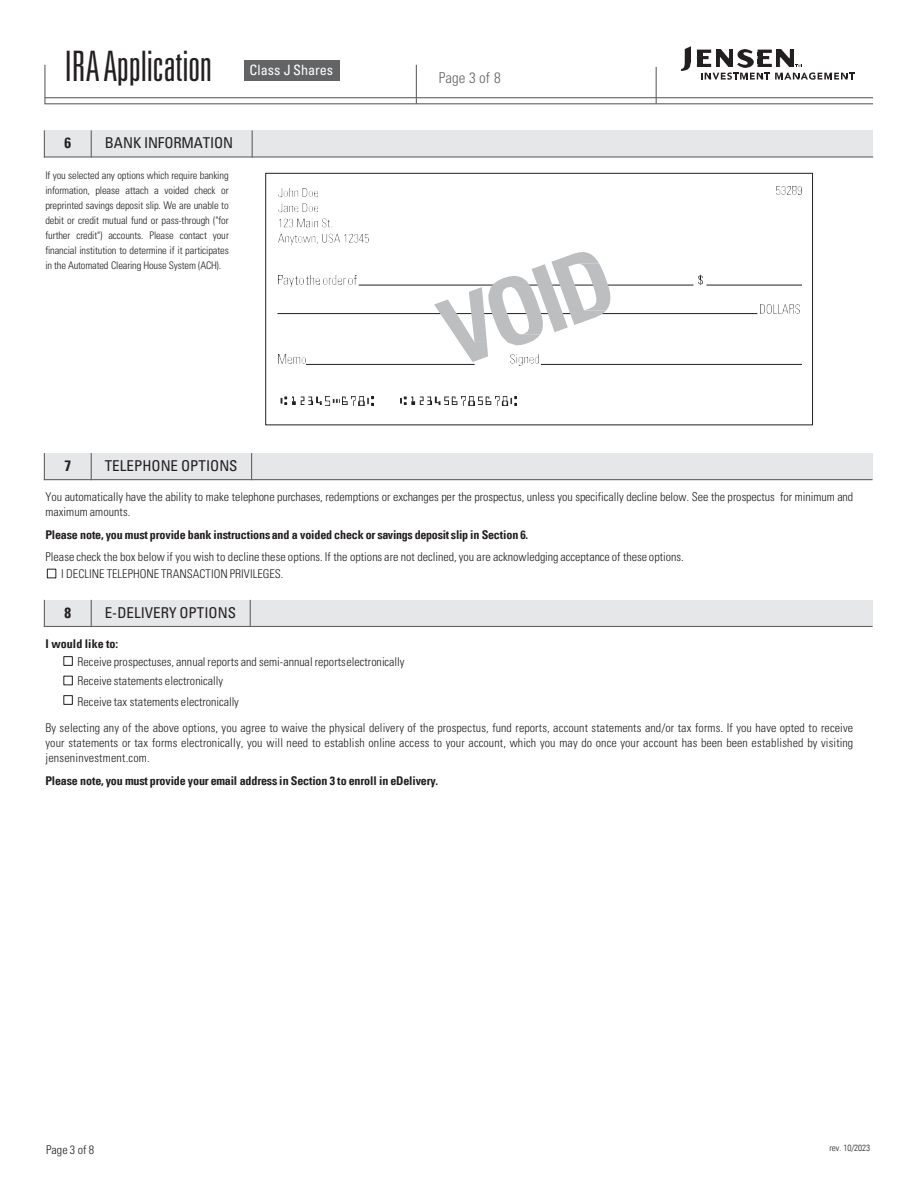
<style>
.page{position:relative;width:918px;height:1188px;background:#fff}
.page>*{position:absolute;margin:0;border:0;box-sizing:border-box;transform-origin:0 0}
.t1{font:300 ultra-condensed 42px "Univers LT Std";color:#231f20}
.t2{font:condensed 15px "Univers LT Std";color:#231f20}
.t3{font:300 condensed 15px "Univers LT Std";color:#636466}
.t4{font:700 condensed 15px "Univers LT";color:#231f20}
.t5{font:condensed 14.25px "Univers LT Std";letter-spacing:-.005em;color:#fff}
.t6{font:300 condensed 12px/15px "Univers LT Std";letter-spacing:.005em;color:#231f20}
.t7{font:700 condensed 12px "Univers LT";letter-spacing:-.01em;color:#231f20}
.t8{font:300 condensed 10.5px/15px "Univers LT Std";letter-spacing:-.015em;color:#231f20;text-align:justify}
.t9{font:300 condensed 9px "Univers LT";letter-spacing:-.005em;color:#231f20}
.s1{font-family:"Univers LT"}
</style>
<div class="page">
<hr style="left:44px;top:65px;width:2px;height:39px;background:#636466">
<hr style="left:416px;top:65px;width:1px;height:39px;background:#636466">
<hr style="left:45px;top:97px;width:828px;height:1px;background:#636466">
<hr style="left:44px;top:103px;width:829px;height:1px;background:#636466">
<hr style="left:656px;top:67px;width:1px;height:37px;background:#636466">
<img style="left:681px;top:47px;width:9px;height:23px">
<img style="left:737px;top:49px;width:16px;height:4px">
<hr style="left:758px;top:50px;width:14px;height:3px;background:#231f20">
<img style="left:777px;top:50px;width:16px;height:3px">
<hr style="left:697px;top:50px;width:14px;height:3px;background:#231f20">
<img style="left:716px;top:50px;width:17px;height:3px">
<svg style="left:697px;top:53px;width:157px;height:27px"></svg>
<div style="left:44px;top:453px;width:47px;height:27px;background:#e6e7e8"></div>
<div style="left:91px;top:453px;width:161px;height:27px;background:#e6e7e8"></div>
<div style="left:252px;top:453px;width:621px;height:27px;background:#e6e7e8"></div>
<svg style="left:91px;top:453px;width:1px;height:26px"></svg>
<svg style="left:251px;top:453px;width:1px;height:26px"></svg>
<svg style="left:44px;top:453px;width:1px;height:26px"></svg>
<hr style="left:44px;top:479px;width:829px;height:1px;background:#636466">
<div style="left:47px;top:569px;width:9px;height:9px;border:1px solid #231f20"></div>
<div style="left:44px;top:600px;width:47px;height:26px;background:#e6e7e8"></div>
<div style="left:91px;top:600px;width:159px;height:26px;background:#e6e7e8"></div>
<div style="left:250px;top:600px;width:623px;height:26px;background:#e6e7e8"></div>
<svg style="left:91px;top:600px;width:1px;height:26px"></svg>
<svg style="left:250px;top:600px;width:1px;height:26px"></svg>
<svg style="left:44px;top:600px;width:1px;height:26px"></svg>
<hr style="left:44px;top:626px;width:829px;height:1px;background:#636466">
<div style="left:63px;top:656px;width:10px;height:10px;border:1px solid #231f20"></div>
<div style="left:63px;top:676px;width:10px;height:9px;border:1px solid #231f20"></div>
<div style="left:63px;top:695px;width:10px;height:10px;border:1px solid #231f20"></div>
<div style="left:44px;top:130px;width:47px;height:27px;background:#e6e7e8"></div>
<div style="left:91px;top:130px;width:161px;height:27px;background:#e6e7e8"></div>
<div style="left:252px;top:130px;width:621px;height:27px;background:#e6e7e8"></div>
<svg style="left:91px;top:130px;width:1px;height:26px"></svg>
<svg style="left:252px;top:130px;width:1px;height:26px"></svg>
<svg style="left:44px;top:130px;width:1px;height:26px"></svg>
<hr style="left:44px;top:156px;width:829px;height:2px;background:#636466">
<div style="left:265px;top:173px;width:548px;height:252px;border:1px solid #231f20"></div>
<img style="left:278px;top:189px;width:91px;height:56px">
<img style="left:279px;top:275px;width:14px;height:11px">
<svg style="left:296px;top:275px;width:24px;height:9px"></svg>
<img style="left:323px;top:275px;width:22px;height:9px">
<svg style="left:348px;top:275px;width:8px;height:9px"></svg>
<svg style="left:698px;top:275px;width:5px;height:10px"></svg>
<img style="left:279px;top:354px;width:26px;height:9px">
<svg style="left:281px;top:397px;width:67px;height:8px"></svg>
<img style="left:352px;top:397px;width:22px;height:8px">
<svg style="left:400px;top:397px;width:91px;height:8px"></svg>
<img style="left:495px;top:397px;width:22px;height:8px">
<img style="left:511px;top:362px;width:28px;height:4px">
<img style="left:760px;top:305px;width:39px;height:9px">
<img style="left:776px;top:186px;width:25px;height:9px">
<hr style="left:359px;top:285px;width:334px;height:1px;background:#231f20">
<hr style="left:707px;top:285px;width:95px;height:1px;background:#231f20">
<hr style="left:277px;top:313px;width:480px;height:1px;background:#231f20">
<hr style="left:541px;top:364px;width:261px;height:1px;background:#231f20">
<hr style="left:306px;top:364px;width:169px;height:1px;background:#231f20">
<svg style="left:434px;top:252px;width:176px;height:110px"></svg>
<div style="left:245px;top:60px;width:95px;height:21px;background:#636466"></div>
<h2 class="t1" style="left:65px;top:44px;width:149px">IRAApplication</h2>
<p class="t5" style="left:250px;top:61px;width:85px">Class J Shares</p>
<p class="t4" style="left:64px;top:134px;width:8px">6</p>
<p class="t2" style="left:105px;top:134px;width:130px">BANK INFORMATION</p>
<p class="t8" style="left:45px;top:168px;width:185px">If you selected any options which require banking information, please attach a voided check or preprinted savings deposit slip. We are unable to debit or credit mutual fund or pass-through ("for further credit") accounts. Please contact your financial institution to determine if it participates in the Automated Clearing House System (ACH).</p>
<p class="t4" style="left:64px;top:457px;width:8px">7</p>
<p class="t2" style="left:105px;top:457px;width:134px">TELEPHONE OPTIONS</p>
<p class="t3" style="left:439px;top:68px;width:64px">Page 3 of 8</p>
<p class="t6" style="left:45px;top:489px;width:809px">You automatically have the ability to make telephone purchases<span class="s1">, redemptions</span> or exchanges per the prospectus, unless you specifically decline below. See the prospectus for minimum and maximum amounts.</p>
<p class="t7" style="left:45px;top:527px;width:484px">Please note, you must provide bank instructionsand a voided check or savings deposit slip in Section 6.</p>
<p class="t6" style="left:45px;top:549px;width:640px">Please check the box below if you wish to decline these options. If the options are not declined, you are acknowledging acceptance of these options.</p>
<p class="t6" style="left:61px;top:566px;width:224px">I DECLINE TELEPHONE TRANSACTION PRIVILEGES.</p>
<p class="t4" style="left:64px;top:603px;width:8px">8</p>
<p class="t2" style="left:105px;top:603px;width:133px">E-DELIVERY OPTIONS</p>
<p class="t7" style="left:45px;top:637px;width:74px">I would like to:</p>
<p class="t6" style="left:77px;top:652px;width:329px;line-height:19.5px">Receive prospectuses, annual reports and semi-annual reportselectronically<br>Receive statements electronically</p>
<p class="t6" style="left:77px;top:694px;width:163px">Receive tax statements electronically</p>
<p class="t6" style="left:45px;top:721px;width:809px;text-align:justify">By selecting any of the above options, you agree to waive the physical delivery of the prospectus, fund reports, account statements and/or tax forms. If you have opted to receive your statements or tax forms electronically, you will need to establish online access to your account, which you may do once your account has been been established by visiting jenseninvestment.com.</p>
<p class="t7" style="left:45px;top:773px;width:394px">Please note, you must provide your email address in Section 3 to enroll in eDelivery.</p>
<p class="t6" style="left:46px;top:1142px;width:50px">Page 3 of 8</p>
<p class="t9" style="left:829px;top:1143px;width:42px">rev. 10/2023</p>
</div>
